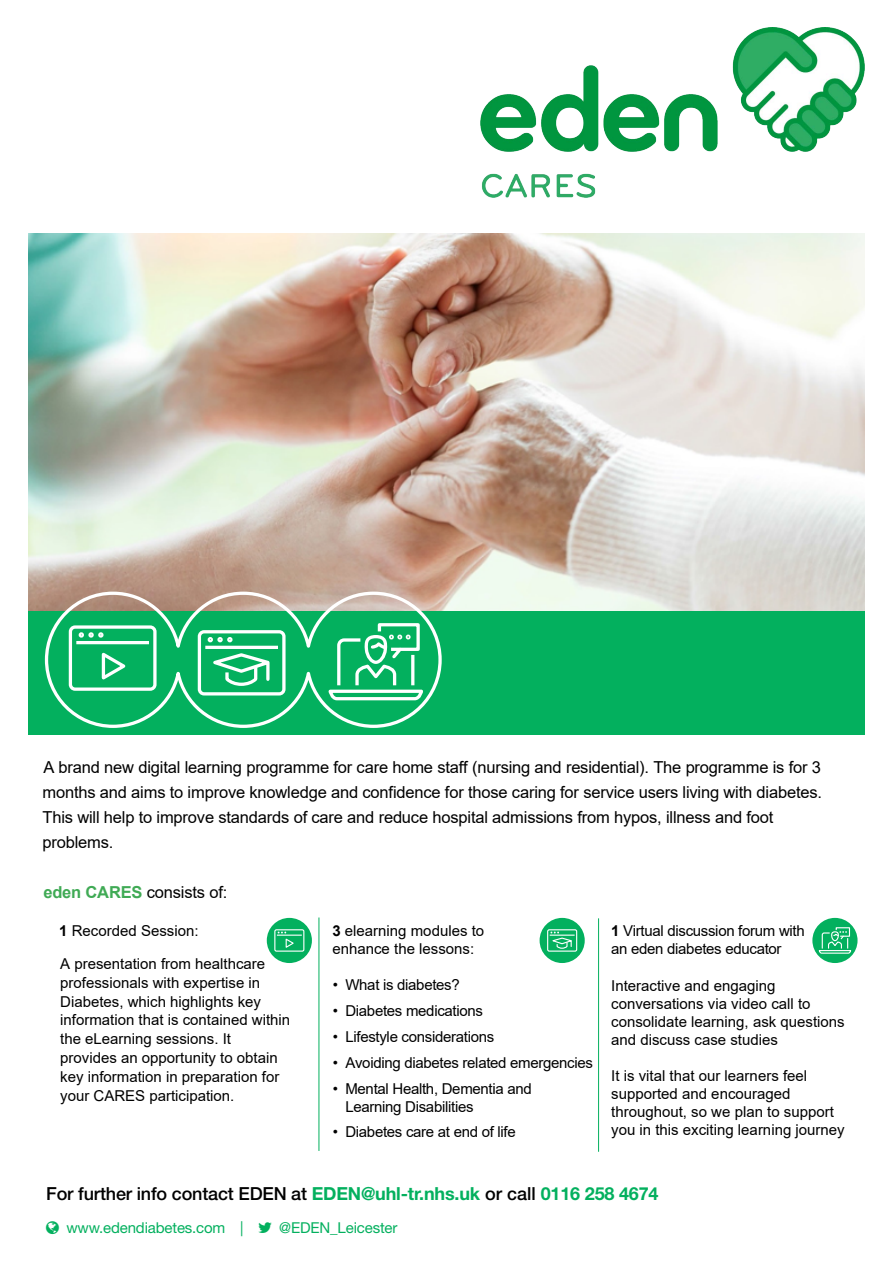
<style>
.page{position:relative;width:893px;height:1263px;background:#fff}
.page>*{position:absolute;margin:0;border:0;box-sizing:border-box;transform-origin:0 0}
.t1{font:500 18px "Helvetica Neue LT Std";letter-spacing:-.01em;color:#000}
.t2{font:16.5px/24.9px "Arial";letter-spacing:-.01em;color:#000}
.t3{font:15px/18px "Arial";color:#000}
.t4{font:15px/18px "Arial";letter-spacing:-.02em;color:#000}
.t5{font:15px/18px "Arial";color:#000}
.t6{font:15px "Helvetica Neue LT Std";letter-spacing:-.01em;color:#03b05e}
.s1{font-weight:700;color:#40aa55}
.s2{font-weight:700}
.s3{font-style:inherit}
.s4{font-weight:700;color:#03b05e}
</style>
<div class="page">
<div style="left:28px;top:296px;width:837px;height:439px;background:#03b05e"></div>
<img style="left:28px;top:234px;width:836px;height:376px">
<img style="left:480px;top:28px;width:385px;height:169px">
<hr style="left:318px;top:917px;width:1px;height:234px;background:#03b05e">
<div style="left:267px;top:918px;width:45px;height:45px;background:#03b05e;border-radius:50%"></div>
<svg style="left:274px;top:929px;width:31px;height:23px"></svg>
<div style="left:540px;top:918px;width:45px;height:45px;background:#03b05e;border-radius:50%"></div>
<svg style="left:547px;top:929px;width:31px;height:23px"></svg>
<div style="left:812px;top:918px;width:45px;height:45px;background:#03b05e;border-radius:50%"></div>
<svg style="left:818px;top:927px;width:34px;height:27px"></svg>
<svg style="left:43px;top:590px;width:400px;height:138px"></svg>
<svg style="left:327px;top:621px;width:98px;height:81px"></svg>
<svg style="left:67px;top:624px;width:91px;height:68px"></svg>
<hr style="left:598px;top:918px;width:1px;height:234px;background:#03b05e">
<p class="t2" style="left:42px;top:755px;width:781px">A brand new digital learning programme for care home staff (nursing and residential). The programme is for 3 months and aims to improve knowledge and confidence for those caring for service users living with diabetes.<br>This will help to improve standards of care and reduce hospital admissions from hypos, illness and foot problems.</p>
<p class="t2" style="left:43px;top:879px;width:186px"><span class="s1">eden CARES</span> consists of:</p>
<p class="t3" style="left:59px;top:915px;width:207px;line-height:32.4px"><span class="s2">1</span> <span class="s3">Recorded</span> Session:<br>A presentation from healthcare</p>
<p class="t3" style="left:60px;top:973px;width:232px;line-height:18.9px">professionals with expertise in<br>Diabetes, which highlights key information that is contained within the eLearning sessions. It provides an opportunity to obtain key information in preparation for your CARES participation.</p>
<p class="t5" style="left:332px;top:922px;width:153px"><span class="s2">3</span> <span class="s3">e</span>learning modules to enhance the lessons:</p>
<p class="t4" style="left:611px;top:922px;width:195px"><span class="s2">1</span> Virtual discussion forum with an eden diabetes educator</p>
<p class="t3" style="left:611px;top:977px;width:235px">Interactive and engaging conversations via video call to consolidate learning, ask questions and discuss case studies</p>
<p class="t3" style="left:611px;top:1066px;width:235px">It is vital that our learners feel supported and encouraged throughout, so we plan to support you in this exciting learning journey</p>
<p class="t4" style="left:333px;top:976px;width:129px">• What is diabetes?</p>
<p class="t4" style="left:333px;top:1002px;width:152px">• Diabetes medications</p>
<p class="t4" style="left:333px;top:1028px;width:163px">• Lifestyle considerations</p>
<p class="t4" style="left:333px;top:1054px;width:262px">• Avoiding diabetes related emergencies</p>
<p class="t4" style="left:345px;top:1080px;width:188px;text-indent:-13px">• Mental <span class="s3">H</span>ealth, Dementia and<br>Learning Disabilities</p>
<p class="t4" style="left:333px;top:1122px;width:185px">• Diabetes <span class="s3">care</span> at end of life</p>
<p class="t1" style="left:46px;top:1183px;width:614px">For further info contact EDEN at <span class="s4">EDEN@uhl-tr.nhs.uk</span> or call <span class="s4">0116 258 4674</span></p>
<p class="t6" style="left:66px;top:1218px;width:179px">www.edendiabetes.com |</p>
<p class="t6" style="left:279px;top:1218px;width:120px">@EDEN_Leicester</p>
</div>
